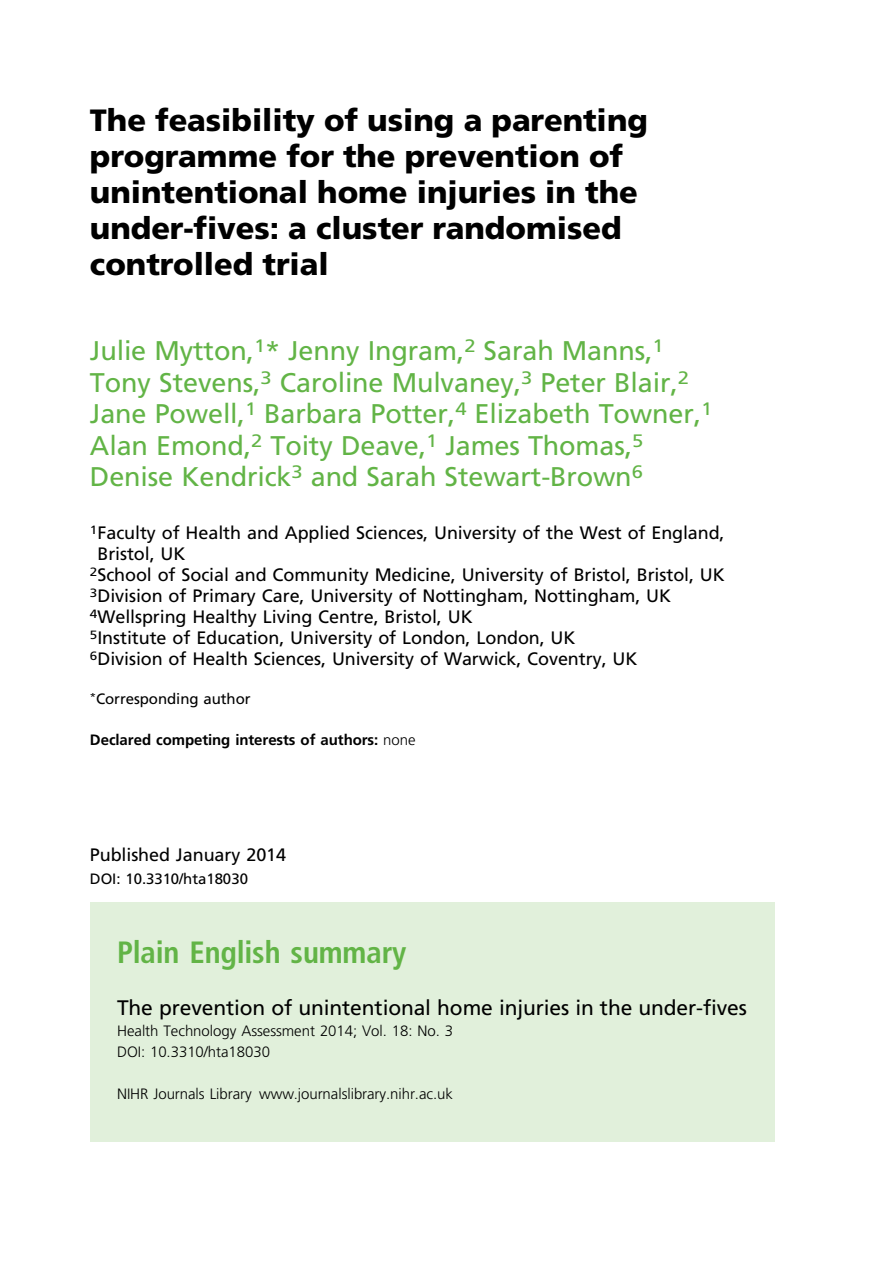
<style>
.page{position:relative;width:893px;height:1263px;background:#fff}
.page>*{position:absolute;margin:0;border:0;box-sizing:border-box;transform-origin:0 0}
.t1{font:30.75px/36px "Adv TT20 abcef 8.B";color:#000}
.t2{font:30.75px "Adv TT24 c 3 cae 3.B";color:#62b446}
.t3{font:27px/31.5px "Adv TT118 e 7927";color:#62b446}
.t4{font:21px "Adv TT118 e 7927";color:#000}
.t5{font:18px "Adv TT118 e 7927";color:#000}
.t6{font:15px/21px "Adv T Tebabd 7 da";color:#000}
.t7{font:15px "Adv TT118 e 7927";color:#000}
.t8{font:15px "Adv TT6 c 1 def 61.B";color:#000}
.s1{font-family:"Adv TT20 abcef 8.B+fb"}
.s2{font-family:"Adv T Tebabd 7 da"}
</style>
<div class="page">
<div style="left:90px;top:902px;width:684px;height:239px;background:#e1f0db"></div>
<h1 class="t1" style="left:90px;top:105px;width:559px">The feasibility of using a parenting programme for the prevention of unintentional home injuries in the under-<span class="s1">fi</span>ves: a cluster randomised controlled trial</h1>
<h2 class="t3" style="left:90px;top:337px;width:624px">Julie Mytton,<sup>1</sup>* Jenny Ingram,<sup>2</sup> Sarah Manns,<sup>1<br></sup>Tony Stevens,<sup>3</sup> Caroline Mulvaney,<sup>3</sup> Peter Blair,<sup>2<br></sup>Jane Powell,<sup>1</sup> Barbara Potter,<sup>4</sup> Elizabeth Towner,<sup>1<br></sup>Alan Emond,<sup>2</sup> Toity Deave,<sup>1</sup> James Thomas,<sup>5<br></sup>Denise Kendrick<sup>3</sup> and Sarah Stewart-Brown<sup>6</sup></h2>
<p class="t5" style="left:90px;top:526px;width:636px"><sup>1</sup>Faculty of Health and Applied Sciences, University of the West of England,</p>
<p class="t5" style="left:97px;top:547px;width:90px">Bristol, UK</p>
<p class="t5" style="left:90px;top:568px;width:636px"><sup>2</sup>School of Social and Community Medicine, University of Bristol, Bristol, UK</p>
<p class="t5" style="left:90px;top:589px;width:583px"><sup>3</sup>Division of Primary Care, University of Nottingham, Nottingham, UK</p>
<p class="t5" style="left:90px;top:610px;width:384px"><sup>4</sup>Wellspring Healthy Living Centre, Bristol, UK</p>
<p class="t5" style="left:90px;top:631px;width:487px"><sup>5</sup>Institute of Education, University of London, London, UK</p>
<p class="t5" style="left:90px;top:652px;width:549px"><sup>6</sup>Division of Health Sciences, University of Warwick, Coventry, UK</p>
<p class="t7" style="left:90px;top:693px;width:162px"><sup>*</sup>Corresponding author</p>
<p class="t8" style="left:90px;top:733px;width:327px">Declared competing interests of authors: <span class="s2">none</span></p>
<p class="t5" style="left:90px;top:848px;width:198px">Published January 2014</p>
<p class="t7" style="left:90px;top:873px;width:159px">DOI: 10.3310/hta18030</p>
<h1 class="t2" style="left:117px;top:935px;width:291px">Plain English summary</h1>
<p class="t4" style="left:117px;top:999px;width:631px">The prevention of unintentional home injuries in the under-fives</p>
<p class="t6" style="left:117px;top:1022px;width:338px">Health Technology Assessment 2014; Vol. 18: No. 3<br>DOI: 10.3310/hta18030</p>
<p class="t6" style="left:117px;top:1085px;width:337px">NIHR Journals Library www.journalslibrary.nihr.ac.uk</p>
</div>
